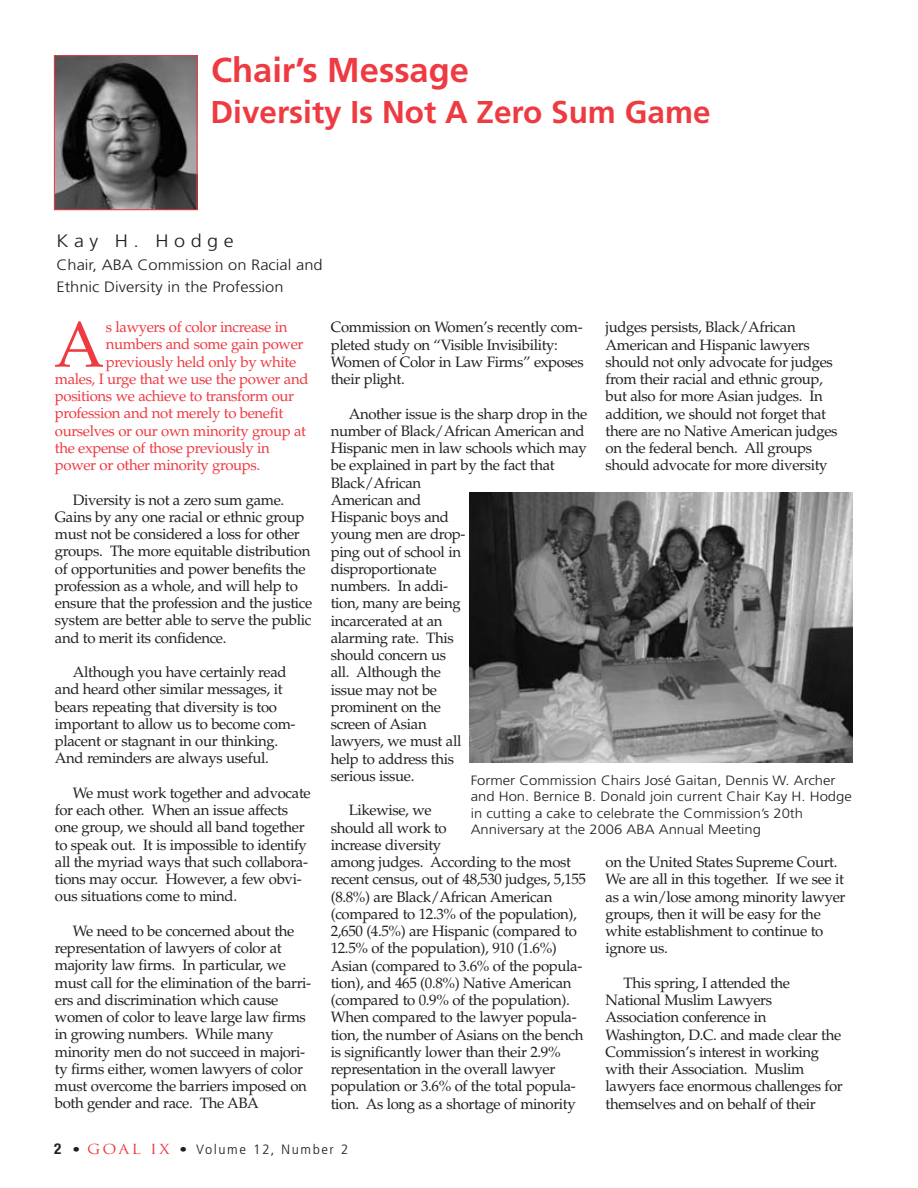
<style>
.page{position:relative;width:918px;height:1188px;background:#fff}
.page>*{position:absolute;margin:0;border:0;box-sizing:border-box;transform-origin:0 0}
.t1{font:64.65px "Palatino";color:#ee3a41}
.t2{font:700 34.5px "Frutiger";color:#ee3a41}
.t3{font:700 31.5px "Frutiger";color:#ee3a41}
.t4{font:300 18px "Frutiger";letter-spacing:.28em;color:#231f20;scale:1.1 1}
.t5{font:15px/17.2px "Palatino";letter-spacing:-.025em;color:#231f20}
.t6{font:15px "Palatino";letter-spacing:-.025em;color:#ee3a41}
.t7{font:300 15px/22.5px "Frutiger";color:#231f20;scale:1.1 1}
.t8{font:300 13.5px/16.5px "Frutiger";color:#231f20;scale:1.1 1}
.t9{font:300 condensed 13.5px "Frutiger";letter-spacing:.095em;color:#231f20;scale:1.15 1}
.s1{font-family:"Helvetica Neue";font-weight:700;font-size:15px}
.s2{font-family:"Trajan";font-weight:400;font-stretch:normal;color:#ee3a41}
</style>
<div class="page">
<img style="left:56px;top:57px;width:139px;height:151px">
<div style="left:54px;top:55px;width:143px;height:155px;border:1px solid #ee3a41"></div>
<img style="left:470px;top:493px;width:382px;height:269px">
<h2 class="t2" style="left:211px;top:56px;width:260px">Chair’s Message</h2>
<h3 class="t3" style="left:211px;top:100px;width:501px">Diversity Is Not A Zero Sum Game</h3>
<p class="t4" style="left:57px;top:234px;width:163px">Kay H. Hodge</p>
<p class="t7" style="left:57px;top:255px;width:243px">Chair, ABA Commission on Racial and<br>Ethnic Diversity in the Profession</p>
<h1 class="t1" style="left:54px;top:319px;width:52px">A</h1>
<p class="t6" style="left:106px;top:321px;width:183px">s lawyers of color increase in</p>
<p class="t6" style="left:106px;top:338px;width:199px">numbers and some gain power</p>
<p class="t6" style="left:106px;top:356px;width:192px">previously held only by white</p>
<p class="t6" style="left:55px;top:373px;width:255px">males, I urge that we use the power and</p>
<p class="t6" style="left:55px;top:390px;width:241px">positions we achieve to transform our</p>
<p class="t6" style="left:55px;top:407px;width:230px">profession and not merely to benefit</p>
<p class="t6" style="left:55px;top:425px;width:253px">ourselves or our own minority group at</p>
<p class="t6" style="left:55px;top:442px;width:217px">the expense of those previously in</p>
<p class="t6" style="left:55px;top:459px;width:207px">power or other minority groups.</p>
<p class="t5" style="left:55px;top:493px;width:259px;text-indent:18px">Diversity is not a zero sum game.<br>Gains by any one racial or ethnic group must not be considered a loss for other groups. The more equitable distribution of opportunities and power benefits the profession as a whole, and will help to ensure that the profession and the justice system are better able to serve the public and to merit its confidence.</p>
<p class="t5" style="left:55px;top:665px;width:242px;text-indent:18px">Although you have certainly read and heard other similar messages, it bears repeating that diversity is too important to allow us to become com&shy;placent or stagnant in our thinking.<br>And reminders are always useful.</p>
<p class="t5" style="left:55px;top:786px;width:257px;text-indent:18px">We must work together and advocate for each other. When an issue affects one group, we should all band together to speak out. It is impossible to identify all the myriad ways that such collabora&shy;tions may occur. However, a few obvi&shy;ous situations come to mind.</p>
<p class="t5" style="left:55px;top:924px;width:258px;text-indent:18px">We need to be concerned about the representation of lawyers of color at majority law firms. In particular, we must call for the elimination of the barri&shy;ers and discrimination which cause women of color to leave large law firms in growing numbers. While many minority men do not succeed in majori&shy;ty firms either, women lawyers of color must overcome the barriers imposed on both gender and race. The ABA</p>
<p class="t5" style="left:606px;top:320px;width:233px">judges persists, Black/African American and Hispanic lawyers should not only advocate for judges from their racial and ethnic group, but also for more Asian judges. In addition, we should not forget that there are no Native American judges on the federal bench. All groups should advocate for more diversity</p>
<p class="t5" style="left:331px;top:320px;width:255px">Commission on Women’s recently com&shy;pleted study on “Visible Invisibility:<br>Women of Color in Law Firms” exposes their plight.</p>
<p class="t5" style="left:331px;top:407px;width:258px;text-indent:18px">Another issue is the sharp drop in the number of Black/African American and<br>Hispanic men in law schools which may be explained in part by the fact that<br>Black/African<br>American and<br>Hispanic boys and<br>young men are drop-<br>ping out of school in<br>disproportionate<br>numbers. In addi-<br>tion, many are being<br>incarcerated at an<br>alarming rate. This<br>should concern us<br>all. Although the<br>issue may not be<br>prominent on the<br>screen of Asian<br>lawyers, we must all<br>help to address this<br>serious issue.</p>
<p class="t5" style="left:331px;top:803px;width:257px;text-indent:18px">Likewise, we<br>should all work to<br>increase diversity<br>among judges. According to the most recent census, out of 48,530 judges, 5,155 (8.8%) are Black/African American (compared to 12.3% of the population), 2,650 (4.5%) are Hispanic (compared to 12.5% of the population), 910 (1.6%)<br>Asian (compared to 3.6% of the popula&shy;tion), and 465 (0.8%) Native American (compared to 0.9% of the population).<br>When compared to the lawyer popula&shy;tion, the number of Asians on the bench is significantly lower than their 2.9% representation in the overall lawyer population or 3.6% of the total popula&shy;tion. As long as a shortage of minority</p>
<p class="t8" style="left:471px;top:773px;width:348px">Former Commission Chairs José Gaitan, Dennis W. Archer and Hon. Bernice B. Donald join current Chair Kay H. Hodge in cutting a cake to celebrate the Commission’s 20th Anniversary at the 2006 ABA Annual Meeting</p>
<p class="t5" style="left:606px;top:855px;width:241px">on the United States Supreme Court.<br>We are all in this together. If we see it as a win/lose among minority lawyer groups, then it will be easy for the white establishment to continue to ignore us.</p>
<p class="t5" style="left:606px;top:976px;width:239px;text-indent:18px">This spring, I attended the<br>National Muslim Lawyers<br>Association conference in<br>Washington, D.C. and made clear the<br>Commission’s interest in working with their Association. Muslim lawyers face enormous challenges for themselves and on behalf of their</p>
<p class="t9" style="left:54px;top:1144px;width:257px"><span class="s1">2</span> • <span class="s2">GOAL IX</span> • Volume 12, Number 2</p>
</div>
